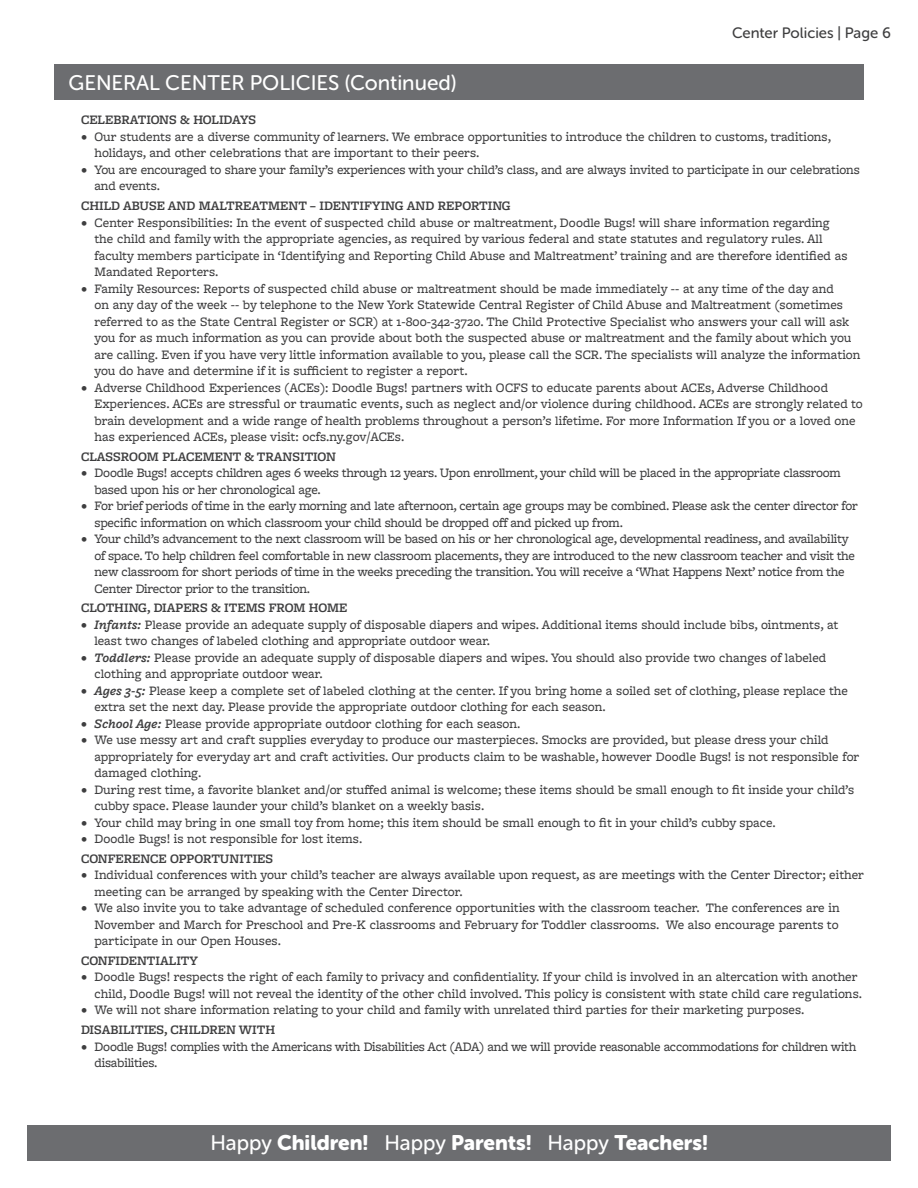
<style>
.page{position:relative;width:918px;height:1188px;background:#fff}
.page>*{position:absolute;margin:0;border:0;box-sizing:border-box;transform-origin:0 0}
.t1{font:21px "Museo Sans Rounded 900";color:#fff}
.t2{font:21px "Museo Sans Rounded 500";color:#fff}
.t3{font:15px "Museo Sans Rounded 500";color:#3e3e3f}
.t4{font:500 13.5px/16.5px "Freight Macro Pro";color:#3e3e3f}
.t5{font:500 13.5px/16.5px "Freight Macro Pro";letter-spacing:-.02em;color:#3e3e3f}
.t6{font:600 13.5px "Freight Macro Pro";color:#3e3e3f}
.s1{font-weight:600;font-style:italic}
.s2{font-family:"Museo Sans Rounded 500"}
</style>
<div class="page">
<div style="left:27px;top:1125px;width:864px;height:36px;background:#6c6d70"></div>
<div style="left:54px;top:64px;width:810px;height:36px;background:#6c6d70"></div>
<p class="t3" style="left:732px;top:25px;width:160px">Center Policies | Page 6</p>
<p class="t2" style="left:69px;top:71px;width:390px">GENERAL CENTER POLICIES (Continued)</p>
<p class="t6" style="left:81px;top:111px;width:177px">CELEBRATIONS &amp; HOLIDAYS</p>
<p class="t4" style="left:94px;top:128px;width:738px;text-indent:-14px">• Our students are a diverse community of learners. We embrace opportunities to introduce the children to customs, traditions, holidays, and other celebrations that are important to their peers.</p>
<p class="t4" style="left:94px;top:161px;width:767px;text-indent:-14px">• You are encouraged to share your family’s experiences with your child’s class, and are always invited to participate in our celebrations and events.</p>
<p class="t6" style="left:81px;top:196px;width:431px">CHILD ABUSE AND MALTREATMENT – IDENTIFYING AND REPORTING</p>
<p class="t4" style="left:94px;top:213px;width:755px;text-indent:-14px">• Center Responsibilities: In the event of suspected child abuse or maltreatment, Doodle Bugs! will share information regarding the child and family with the appropriate agencies, as required by various federal and state statutes and regulatory rules. All faculty members participate in ‘Identifying and Reporting Child Abuse and Maltreatment’ training and are therefore identified as Mandated Reporters.</p>
<p class="t4" style="left:94px;top:279px;width:768px;text-indent:-14px">• Family Resources: Reports of suspected child abuse or maltreatment should be made immediately -- at any time of the day and<br>on any day of the week -- by telephone to the New York Statewide Central Register of Child Abuse and Maltreatment (sometimes referred to as the State Central Register or SCR) at 1-800-342-3720. The Child Protective Specialist who answers your call will ask you for as much information as you can provide about both the suspected abuse or maltreatment and the family about which you are calling. Even if you have very little information available to you, please call the SCR. The specialists will analyze the information you do have and determine if it is sufficient to register a report.</p>
<p class="t4" style="left:94px;top:378px;width:770px;text-indent:-14px">• Adverse Childhood Experiences (ACEs): Doodle Bugs! partners with OCFS to educate parents about ACEs, Adverse Childhood Experiences. ACEs are stressful or traumatic events, such as neglect and/or violence during childhood. ACEs are strongly related to brain development and a wide range of health problems throughout a person’s lifetime. For more Information If you or a loved one has experienced ACEs, please visit: ocfs.ny.gov/ACEs.</p>
<p class="t6" style="left:81px;top:447px;width:257px">CLASSROOM PLACEMENT &amp; TRANSITION</p>
<p class="t5" style="left:94px;top:464px;width:748px;text-indent:-14px">• Doodle Bugs! accepts children ages 6 weeks through 12 years. Upon enrollment, your child will be placed in the appropriate classroom based upon his or her chronological age.</p>
<p class="t5" style="left:94px;top:497px;width:765px;text-indent:-14px">• For brief periods of time in the early morning and late afternoon, certain age groups may be combined. Please ask the center director for specific information on which classroom your child should be dropped off and picked up from.</p>
<p class="t5" style="left:94px;top:530px;width:762px;text-indent:-14px">• Your child’s advancement to the next classroom will be based on his or her chronological age, developmental readiness, and availability of space. To help children feel comfortable in new classroom placements, they are introduced to the new classroom teacher and visit the new classroom for short periods of time in the weeks preceding the transition. You will receive a ‘What Happens Next’ notice from the Center Director prior to the transition.</p>
<p class="t6" style="left:81px;top:598px;width:268px">CLOTHING, DIAPERS &amp; ITEMS FROM HOME</p>
<p class="t4" style="left:94px;top:616px;width:745px;text-indent:-14px"><span class="s1">• Infants:</span> Please provide an adequate supply of disposable diapers and wipes. Additional items should include bibs, ointments, at least two changes of labeled clothing and appropriate outdoor wear.</p>
<p class="t4" style="left:94px;top:649px;width:733px;text-indent:-14px"><span class="s1">• Toddlers:</span> Please provide an adequate supply of disposable diapers and wipes. You should also provide two changes of labeled clothing and appropriate outdoor wear.</p>
<p class="t4" style="left:94px;top:682px;width:755px;text-indent:-14px"><span class="s1">• Ages 3-5:</span> Please keep a complete set of labeled clothing at the center. If you bring home a soiled set of clothing, please replace the extra set the next day. Please provide the appropriate outdoor clothing for each season.</p>
<p class="t4" style="left:81px;top:715px;width:441px"><span class="s1">• School Age:</span> Please provide appropriate outdoor clothing for each season.</p>
<p class="t4" style="left:94px;top:731px;width:766px;text-indent:-14px">• We use messy art and craft supplies everyday to produce our masterpieces. Smocks are provided, but please dress your child appropriately for everyday art and craft activities. Our products claim to be washable, however Doodle Bugs! is not responsible for damaged clothing.</p>
<p class="t4" style="left:94px;top:781px;width:761px;text-indent:-14px">• During rest time, a favorite blanket and/or stuffed animal is welcome; these items should be small enough to fit inside your child’s cubby space. Please launder your child’s blanket on a weekly basis.</p>
<p class="t4" style="left:81px;top:814px;width:696px">• Your child may bring in one small toy from home; this item should be small enough to fit in your child’s cubby space.</p>
<p class="t4" style="left:81px;top:830px;width:283px">• Doodle Bugs! is not responsible for lost items.</p>
<p class="t6" style="left:81px;top:849px;width:194px">CONFERENCE OPPORTUNITIES</p>
<p class="t4" style="left:94px;top:866px;width:771px;text-indent:-14px">• Individual conferences with your child’s teacher are always available upon request, as are meetings with the Center Director; either meeting can be arranged by speaking with the Center Director.</p>
<p class="t4" style="left:94px;top:899px;width:747px;text-align:justify;text-indent:-14px">• We also invite you to take advantage of scheduled conference opportunities with the classroom teacher. The conferences are in November and March for Preschool and Pre-K classrooms and February for Toddler classrooms. We also encourage parents to participate in our Open Houses.</p>
<p class="t6" style="left:81px;top:951px;width:119px">CONFIDENTIALITY</p>
<p class="t4" style="left:94px;top:968px;width:769px;text-indent:-14px">• Doodle Bugs! respects the right of each family to privacy and confidentiality. If your child is involved in an altercation with another child, Doodle Bugs! will not reveal the identity of the other child involved. This policy is consistent with state child care regulations.</p>
<p class="t4" style="left:81px;top:1001px;width:725px">• We will not share information relating to your child and family with unrelated third parties for their marketing purposes.</p>
<p class="t6" style="left:81px;top:1020px;width:196px">DISABILITIES, CHILDREN WITH</p>
<p class="t5" style="left:94px;top:1037px;width:764px;text-indent:-14px">• Doodle Bugs! complies with the Americans with Disabilities Act (ADA) and we will provide reasonable accommodations for children with disabilities.</p>
<h1 class="t1" style="left:210px;top:1131px;width:499px"><span class="s2">Happy</span> Children! <span class="s2">Happy</span> Parents! <span class="s2">Happy</span> Teachers!</h1>
</div>
